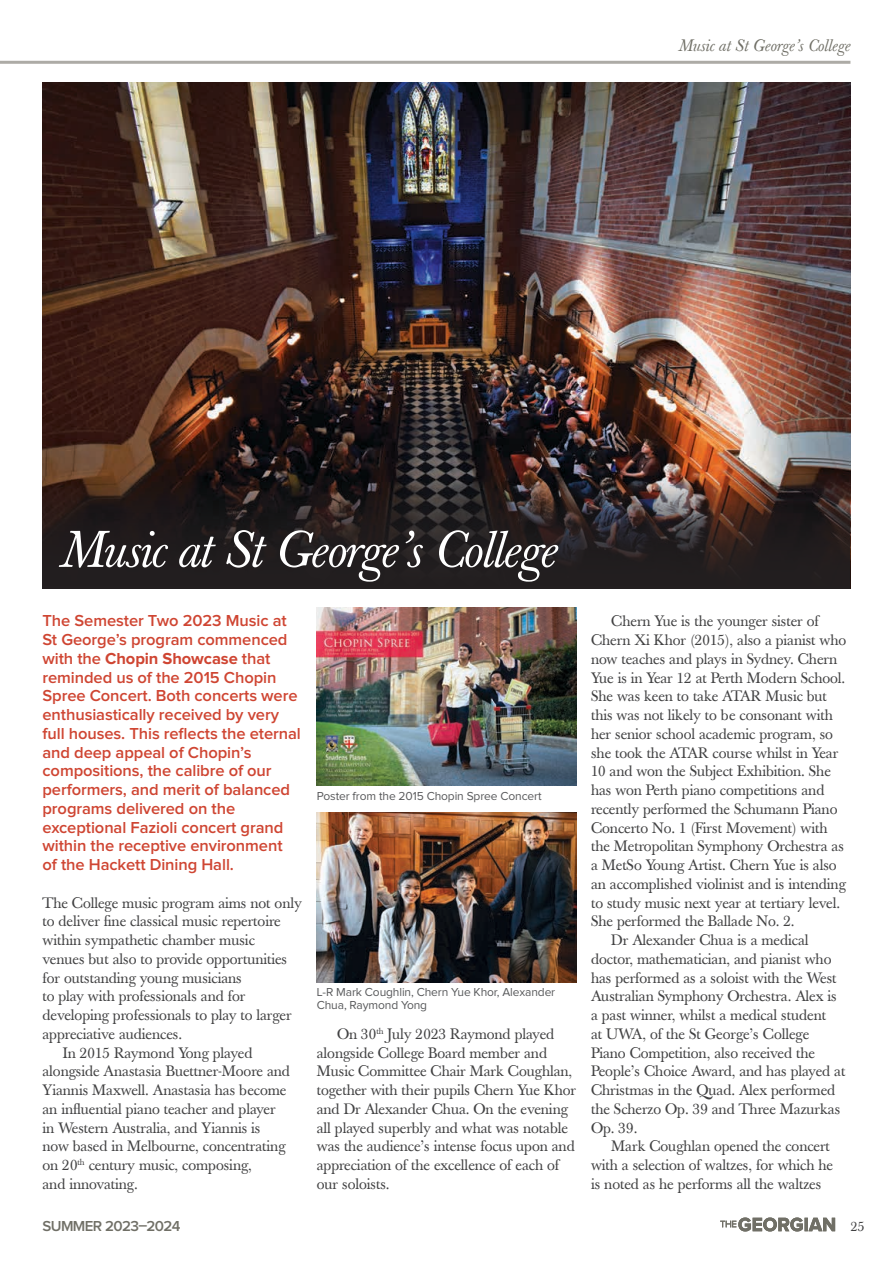
<style>
.page{position:relative;width:893px;height:1263px;background:#fff}
.page>*{position:absolute;margin:0;border:0;box-sizing:border-box;transform-origin:0 0}
.t1{font:italic 51px "Baskerville";letter-spacing:-.015em;color:#fff}
.t2{font:600 16.5px/18.8px "Proxima Nova";letter-spacing:-.005em;color:#cf4532}
.t3{font:italic 16.5px "Baskerville";letter-spacing:.01em;color:#706f66}
.t4{font:15px/18.8px "Baskerville";letter-spacing:-.005em;color:#414142}
.t5{font:600 15px "Proxima Nova";letter-spacing:-.04em;color:#706f66}
.t6{font:13.5px "Baskerville";color:#414142}
.t7{font:12px/12.8px "Proxima Nova";letter-spacing:-.01em;color:#58595b}
.s1{font-weight:700}
</style>
<div class="page">
<img style="left:43px;top:83px;width:807px;height:393px">
<img style="left:317px;top:608px;width:259px;height:178px">
<svg style="left:43px;top:476px;width:807px;height:113px;fill:#221d1e"></svg>
<img style="left:317px;top:812px;width:259px;height:171px">
<hr style="left:0;top:61px;width:850px;height:3px;background:#adaba6">
<svg style="left:720px;top:1217px;width:115px;height:14px"></svg>
<p class="t3" style="left:678px;top:36px;width:173px">Music at St George’s College</p>
<h1 class="t1" style="left:59px;top:520px;width:498px">Music at St George’s College</h1>
<p class="t2" style="left:43px;top:612px;width:260px">The Semester Two 2023 Music at<br>St George’s program commenced with the <span class="s1">Chopin Showcase</span> that reminded us of the 2015 Chopin<br>Spree Concert. Both concerts were enthusiastically received by very full houses. This reflects the eternal and deep appeal of Chopin’s compositions, the calibre of our performers, and merit of balanced programs delivered on the exceptional Fazioli concert grand within the receptive environment of the Hackett Dining Hall.</p>
<p class="t4" style="left:43px;top:893px;width:261px">The College music program aims not only</p>
<p class="t4" style="left:43px;top:912px;width:240px">to deliver fine classical music repertoire</p>
<p class="t4" style="left:43px;top:931px;width:214px">within sympathetic chamber music</p>
<p class="t4" style="left:43px;top:950px;width:246px">venues but also to provide opportunities</p>
<p class="t4" style="left:43px;top:968px;width:201px">for outstanding young musicians</p>
<p class="t4" style="left:43px;top:987px;width:204px">to play with professionals and for</p>
<p class="t4" style="left:43px;top:1006px;width:251px">developing professionals to play to larger</p>
<p class="t4" style="left:43px;top:1025px;width:141px">appreciative audiences.</p>
<p class="t4" style="left:63px;top:1043px;width:191px">In 2015 Raymond Yong played</p>
<p class="t4" style="left:43px;top:1062px;width:249px">alongside Anastasia Buettner-Moore and</p>
<p class="t4" style="left:43px;top:1081px;width:245px">Yiannis Maxwell. Anastasia has become</p>
<p class="t4" style="left:43px;top:1100px;width:235px">an influential piano teacher and player</p>
<p class="t4" style="left:43px;top:1118px;width:220px">in Western Australia, and Yiannis is</p>
<p class="t4" style="left:43px;top:1137px;width:244px">now based in Melbourne, concentrating</p>
<p class="t4" style="left:43px;top:1156px;width:211px">on 20<sup>th</sup> century music, composing,</p>
<p class="t4" style="left:43px;top:1175px;width:97px">and innovating.</p>
<p class="t7" style="left:317px;top:789px;width:226px">Poster from the 2015 Chopin Spree Concert</p>
<p class="t7" style="left:317px;top:986px;width:240px">L-R Mark Coughlin, Chern Yue Khor, Alexander<br>Chua, Raymond Yong</p>
<p class="t4" style="left:317px;top:1025px;width:261px;text-indent:20px">On 30<sup>th</sup> July 2023 Raymond played alongside College Board member and Music Committee Chair Mark Coughlan, together with their pupils Chern Yue Khor and Dr Alexander Chua. On the evening all played superbly and what was notable was the audience’s intense focus upon and appreciation of the excellence of each of our soloists.</p>
<p class="t4" style="left:611px;top:612px;width:209px">Chern Yue is the younger sister of</p>
<p class="t4" style="left:591px;top:631px;width:257px">Chern Xi Khor (2015), also a pianist who</p>
<p class="t4" style="left:591px;top:650px;width:248px">now teaches and plays in Sydney. Chern</p>
<p class="t4" style="left:591px;top:668px;width:256px">Yue is in Year 12 at Perth Modern School.</p>
<p class="t4" style="left:591px;top:687px;width:237px">She was keen to take ATAR Music but</p>
<p class="t4" style="left:591px;top:706px;width:243px">this was not likely to be consonant with</p>
<p class="t4" style="left:591px;top:725px;width:243px">her senior school academic program, so</p>
<p class="t4" style="left:591px;top:743px;width:249px">she took the ATAR course whilst in Year</p>
<p class="t4" style="left:591px;top:762px;width:241px">10 and won the Subject Exhibition. She</p>
<p class="t4" style="left:591px;top:781px;width:235px">has won Perth piano competitions and</p>
<p class="t4" style="left:591px;top:800px;width:248px">recently performed the Schumann Piano</p>
<p class="t4" style="left:591px;top:818px;width:238px">Concerto No. 1 (First Movement) with</p>
<p class="t4" style="left:591px;top:837px;width:254px">the Metropolitan Symphony Orchestra as</p>
<p class="t4" style="left:591px;top:856px;width:247px">a MetSo Young Artist. Chern Yue is also</p>
<p class="t4" style="left:591px;top:875px;width:256px">an accomplished violinist and is intending</p>
<p class="t4" style="left:591px;top:893px;width:251px">to study music next year at tertiary level.</p>
<p class="t4" style="left:591px;top:912px;width:205px">She performed the Ballade No. 2.</p>
<p class="t4" style="left:611px;top:931px;width:199px">Dr Alexander Chua is a medical</p>
<p class="t4" style="left:591px;top:950px;width:242px">doctor, mathematician, and pianist who</p>
<p class="t4" style="left:591px;top:968px;width:247px">has performed as a soloist with the West</p>
<p class="t4" style="left:591px;top:987px;width:247px">Australian Symphony Orchestra. Alex is</p>
<p class="t4" style="left:591px;top:1006px;width:237px">a past winner, whilst a medical student</p>
<p class="t4" style="left:591px;top:1025px;width:220px">at UWA, of the St George’s College</p>
<p class="t4" style="left:591px;top:1043px;width:225px">Piano Competition, also received the</p>
<p class="t4" style="left:591px;top:1062px;width:256px">People’s Choice Award, and has played at</p>
<p class="t4" style="left:591px;top:1081px;width:246px">Christmas in the Quad. Alex performed</p>
<p class="t4" style="left:591px;top:1100px;width:251px">the Scherzo Op. 39 and Three Mazurkas</p>
<p class="t4" style="left:591px;top:1118px;width:48px">Op. 39.</p>
<p class="t4" style="left:611px;top:1137px;width:220px">Mark Coughlan opened the concert</p>
<p class="t4" style="left:591px;top:1156px;width:244px">with a selection of waltzes, for which he</p>
<p class="t4" style="left:591px;top:1175px;width:232px">is noted as he performs all the waltzes</p>
<p class="t5" style="left:43px;top:1218px;width:140px">SUMMER 2023–2024</p>
<p class="t6" style="left:851px;top:1218px;width:15px">25</p>
</div>
